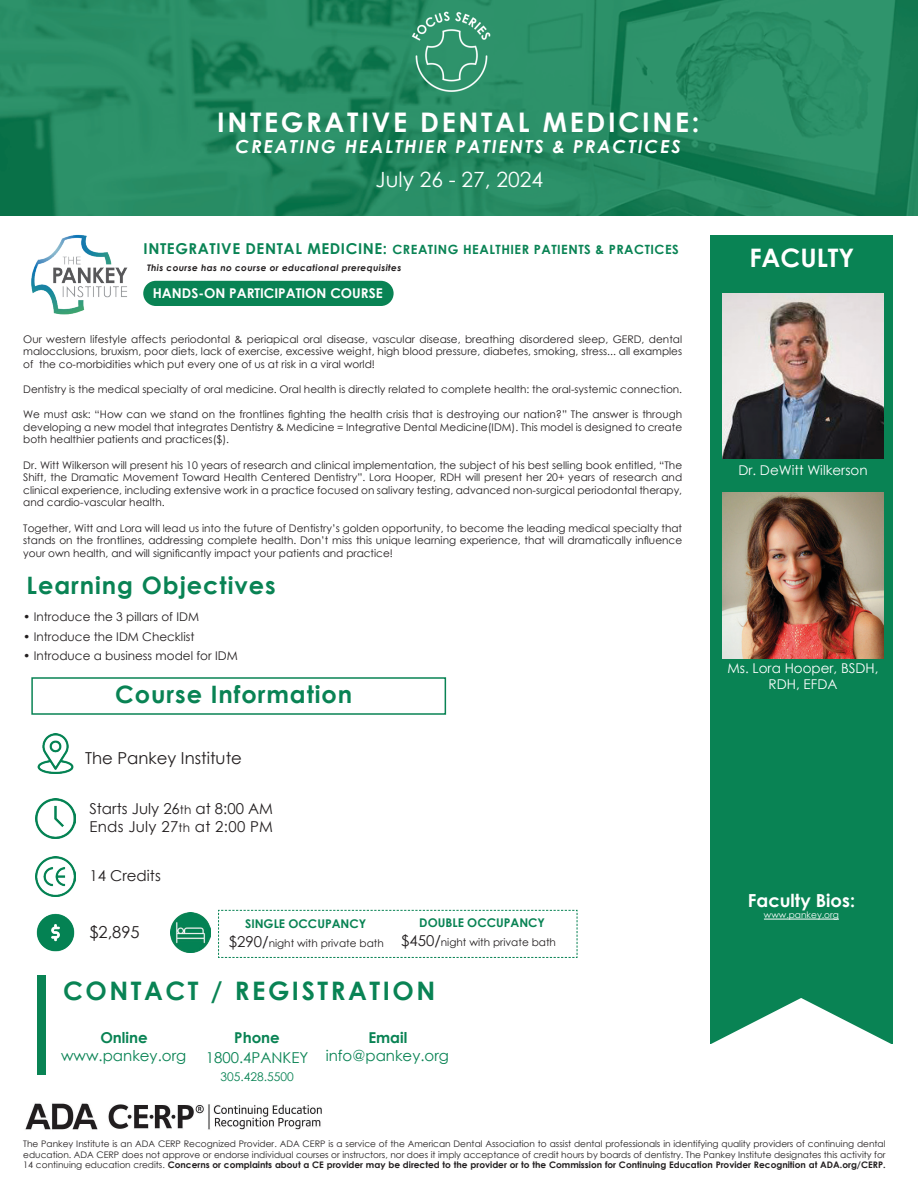
<style>
.page{position:relative;width:918px;height:1188px;background:#fff}
.page>*{position:absolute;margin:0;border:0;box-sizing:border-box;transform-origin:0 0}
.t1{font:700 27px "Century Gothic";letter-spacing:.1em;color:#fff}
.t2{font:700 25.5px "Century Gothic";letter-spacing:.1em;color:#098354}
.t3{font:700 25.5px "Century Gothic";color:#fff}
.t4{font:700 24px "Century Gothic";letter-spacing:.04em;color:#098354}
.t5{font:21px "Century Gothic";color:#fff}
.t6{font:italic 700 18px "Century Gothic";letter-spacing:.1em;color:#fff}
.t7{font:700 18px "Century Gothic";color:#fff}
.t8{font:16.5px "Century Gothic";color:#231f20}
.t9{font:15px "Century Gothic";color:#098354}
.t10{font:15px "Century Gothic";color:#231f20}
.t11{font:15px "Century Gothic";letter-spacing:.02em;color:#231f20}
.t12{font:700 15px "Century Gothic";color:#098354}
.t13{font:13.5px/16.2px "Century Gothic";color:#fff;text-align:center}
.t14{font:700 13.5px "Century Gothic";color:#fff}
.t15{font:700 12.75px "Century Gothic";letter-spacing:.04em;color:#098354}
.t16{font:12px "Century Gothic";color:#231f20}
.t17{font:700 12px "Century Gothic";color:#098354}
.t18{font:12px "Century Gothic";color:#098354}
.t19{font:10.5px/12.6px "Century Gothic";color:#231f20;text-align:justify}
.t20{font:9px/10.8px "Century Gothic";color:#231f20;text-align:justify}
.t21{font:italic 700 9px "Century Gothic";letter-spacing:.04em;color:#231f20}
.t22{font:9px "Century Gothic";color:#fff}
.s1{font-size:15px}
.s2{font-size:12px}
.s3{font-weight:700}
</style>
<div class="page">
<img style="left:35px;top:856px;width:41px;height:41px">
<img style="left:35px;top:798px;width:41px;height:40px">
<img style="left:37px;top:734px;width:37px;height:40px">
<img style="left:170px;top:912px;width:41px;height:40px">
<img style="left:36px;top:913px;width:39px;height:39px">
<img style="left:25px;top:1103px;width:297px;height:27px">
<div style="left:37px;top:975px;width:8px;height:100px;background:#098354"></div>
<div style="left:710px;top:235px;width:183px;height:809px;background:#098354"></div>
<img style="left:722px;top:493px;width:162px;height:165px">
<img style="left:722px;top:293px;width:162px;height:166px">
<svg style="left:711px;top:998px;width:180px;height:46px"></svg>
<svg style="left:218px;top:910px;width:360px;height:48px"></svg>
<img style="left:0;top:0;width:918px;height:215px">
<img style="left:408px;top:11px;width:87px;height:81px">
<hr style="left:764px;top:919px;width:75px;height:1px;background:#fff">
<div style="left:143px;top:281px;width:251px;height:25px;background:#098354;border-radius:13px"></div>
<img style="left:31px;top:234px;width:97px;height:81px">
<p class="t1" style="left:217px;top:101px;width:484px">INTEGRATIVE DENTAL MEDICINE:</p>
<p class="t6" style="left:236px;top:133px;width:447px">CREATING HEALTHIER PATIENTS &amp; PRACTICES</p>
<p class="t5" style="left:376px;top:165px;width:169px">July 26 - 27, 2024</p>
<p class="t15" style="left:144px;top:240px;width:537px"><span class="s1">INTEGRATIVE DENTAL MEDICINE:</span> CREATING HEALTHIER PATIENTS &amp; PRACTICES</p>
<p class="t21" style="left:147px;top:261px;width:256px">This course has no course or educational prerequisites</p>
<p class="t14" style="left:153px;top:283px;width:232px">HANDS-ON PARTICIPATION COURSE</p>
<p class="t19" style="left:23px;top:332px;width:660px">Our western lifestyle affects periodontal &amp; periapical oral disease, vascular disease, breathing disordered sleep, GERD, dental malocclusions, bruxism, poor diets, lack of exercise, excessive weight, high blood pressure, diabetes, smoking, stress... all examples of the co-morbidities which put every one of us at risk in a viral world!</p>
<p class="t19" style="left:23px;top:383px;width:660px">Dentistry is the medical specialty of oral medicine. Oral health is directly related to complete health: the oral-systemic connection.</p>
<p class="t19" style="left:23px;top:408px;width:660px">We must ask: “How can we stand on the frontlines fighting the health crisis that is destroying our nation?” The answer is through developing a new model that integrates Dentistry &amp; Medicine = Integrative Dental Medicine(IDM). This model is designed to create both healthier patients and practices($).</p>
<p class="t19" style="left:23px;top:458px;width:660px">Dr. Witt Wilkerson will present his 10 years of research and clinical implementation, the subject of his best selling book entitled, “The Shift, the Dramatic Movement Toward Health Centered Dentistry”. Lora Hooper, RDH will present her 20+ years of research and clinical experience, including extensive work in a practice focused on salivary testing, advanced non-surgical periodontal therapy, and cardio-vascular health.</p>
<p class="t19" style="left:23px;top:521px;width:660px">Together, Witt and Lora will lead us into the future of Dentistry’s golden opportunity, to become the leading medical specialty that stands on the frontlines, addressing complete health. Don’t miss this unique learning experience, that will dramatically influence your own health, and will significantly impact your patients and practice!</p>
<p class="t4" style="left:27px;top:567px;width:251px">Learning Objectives</p>
<p class="t16" style="left:23px;top:608px;width:177px">• Introduce the 3 pillars of IDM</p>
<p class="t16" style="left:23px;top:628px;width:173px">• Introduce the IDM Checklist</p>
<p class="t16" style="left:23px;top:647px;width:216px">• Introduce a business model for IDM</p>
<p class="t4" style="left:115px;top:676px;width:239px">Course Information</p>
<p class="t8" style="left:85px;top:746px;width:158px">The Pankey Institute</p>
<p class="t10" style="left:89px;top:798px;width:185px">Starts July 26<span class="s2">th</span> at 8:00 AM</p>
<p class="t11" style="left:89px;top:816px;width:185px">Ends July 27<span class="s2">th</span> at 2:00 PM</p>
<p class="t10" style="left:89px;top:865px;width:73px">14 Credits</p>
<p class="t8" style="left:89px;top:920px;width:52px">$2,895</p>
<p class="t17" style="left:245px;top:914px;width:123px">SINGLE OCCUPANCY</p>
<p class="t19" style="left:229px;top:937px;width:156px"><span class="s1">$290/</span>night with private bath</p>
<p class="t17" style="left:419px;top:914px;width:127px">DOUBLE OCCUPANCY</p>
<p class="t19" style="left:401px;top:936px;width:156px"><span class="s1">$450/</span>night with private bath</p>
<p class="t2" style="left:63px;top:972px;width:374px">CONTACT / REGISTRATION</p>
<p class="t12" style="left:368px;top:1026px;width:40px">Email</p>
<p class="t9" style="left:326px;top:1045px;width:125px">info@pankey.org</p>
<p class="t12" style="left:100px;top:1026px;width:49px">Online</p>
<p class="t9" style="left:61px;top:1045px;width:127px">www.pankey.org</p>
<p class="t12" style="left:234px;top:1026px;width:47px">Phone</p>
<p class="t9" style="left:206px;top:1047px;width:104px">1800.4PANKEY</p>
<p class="t18" style="left:221px;top:1068px;width:75px">305.428.5500</p>
<p class="t3" style="left:749px;top:238px;width:107px">FACULTY</p>
<p class="t13" style="left:738px;top:462px;width:131px">Dr. DeWitt Wilkerson</p>
<p class="t13" style="left:727px;top:660px;width:153px">Ms. Lora Hooper, BSDH,<br>RDH, EFDA</p>
<p class="t7" style="left:748px;top:887px;width:109px">Faculty Bios:</p>
<p class="t22" style="left:764px;top:909px;width:77px">www.pankey.org</p>
<p class="t20" style="left:23px;top:1138px;width:864px">The Pankey Institute is an ADA CERP Recognized Provider. ADA CERP is a service of the American Dental Association to assist dental professionals in identifying quality providers of continuing dental education. ADA CERP does not approve or endorse individual courses or instructors, nor does it imply acceptance of credit hours by boards of dentistry. The Pankey Institute designates this activity for 14 continuing education credits. <span class="s3">Concerns or complaints about a CE provider may be directed to the provider or to the Commission for Continuing Education Provider Recognition at ADA.org/CERP.</span></p>
</div>
